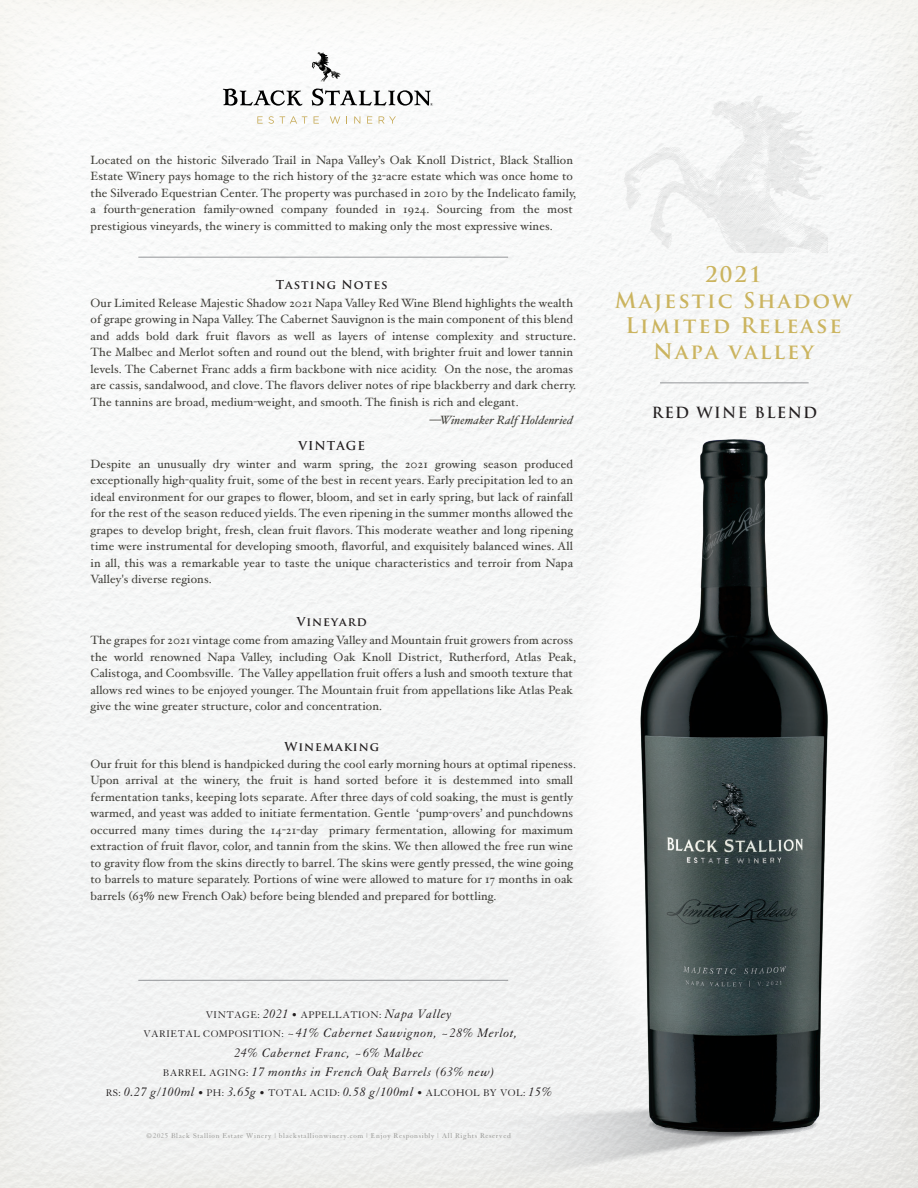
<style>
.page{position:relative;width:918px;height:1188px;background:#f5f7f6}
.page>*{position:absolute;margin:0;border:0;box-sizing:border-box;transform-origin:0 0}
.t1{font:700 21px/25.5px "Trajan Pro";letter-spacing:.1em;color:#cbb45f;text-align:center}
.t2{font:700 15px "Trajan Pro";letter-spacing:.09em;color:#231f20}
.t3{font:italic 13.5px/19.5px "Granjon LT Std";letter-spacing:.04em;color:#231f20;text-align:center}
.t4{font:12px/16.5px "Hoefler Text";letter-spacing:.01em;color:#42413b}
.t5{font:700 12px "Trajan Pro";letter-spacing:.08em;color:#231f20}
.t6{font:italic 12px "Hoefler Text";letter-spacing:.01em;color:#42413b}
.t7{font:10.5px "Granjon LT Std";letter-spacing:.04em;color:#231f20}
.t8{font:7.5px "Granjon LT Std";letter-spacing:.08em;color:#949491}
.s1{font-style:italic;font-size:13.5px}
.s2{font-style:normal;font-size:10.5px}
</style>
<div class="page">
<hr style="left:138px;top:980px;width:370px;height:1px;background:#939598">
<svg style="left:257px;top:116px;width:17px;height:8px"></svg>
<svg style="left:280px;top:116px;width:27px;height:8px"></svg>
<svg style="left:314px;top:116px;width:5px;height:8px"></svg>
<svg style="left:330px;top:116px;width:10px;height:8px"></svg>
<svg style="left:354px;top:116px;width:6px;height:8px"></svg>
<svg style="left:367px;top:116px;width:5px;height:8px"></svg>
<svg style="left:379px;top:116px;width:17px;height:8px"></svg>
<svg style="left:223px;top:89px;width:79px;height:17px"></svg>
<svg style="left:312px;top:52px;width:29px;height:29px"></svg>
<svg style="left:312px;top:89px;width:121px;height:17px"></svg>
<img style="left:635px;top:436px;width:198px;height:704px">
<hr style="left:138px;top:257px;width:370px;height:1px;background:#939598">
<hr style="left:660px;top:383px;width:149px;height:1px;background:#939598">
<p class="t4" style="left:91px;top:151px;width:487px">Located on the historic Silverado Trail in Napa Valley’s Oak Knoll District, Black Stallion Estate Winery pays homage to the rich history of the 32-acre estate which was once home to the Silverado Equestrian Center. The property was purchased in 2010 by the Indelicato family, a fourth-generation family-owned company founded in 1924. Sourcing from the most prestigious vineyards, the winery is committed to making only the most expressive wines.</p>
<p class="t5" style="left:276px;top:277px;width:113px">Tasting Notes</p>
<p class="t4" style="left:91px;top:295px;width:487px">Our Limited Release Majestic Shadow 2021 Napa Valley Red Wine Blend highlights the wealth of grape growing in Napa Valley. The Cabernet Sauvignon is the main component of this blend and adds bold dark fruit flavors as well as layers of intense complexity and structure.<br>The Malbec and Merlot soften and round out the blend, with brighter fruit and lower tannin levels. The Cabernet Franc adds a firm backbone with nice acidity. On the nose, the aromas are cassis, sandalwood, and clove. The flavors deliver notes of ripe blackberry and dark cherry.<br>The tannins are broad, medium-weight, and smooth. The finish is rich and elegant.</p>
<p class="t6" style="left:429px;top:413px;width:145px">—Winemaker Ralf Holdenried</p>
<p class="t5" style="left:299px;top:438px;width:68px">VINTAGE</p>
<p class="t4" style="left:91px;top:456px;width:484px;text-align:justify">Despite an unusually dry winter and warm spring, the 2021 growing season produced exceptionally high-quality fruit, some of the best in recent years. Early precipitation led to an ideal environment for our grapes to flower, bloom, and set in early spring, but lack of rainfall for the rest of the season reduced yields. The even ripening in the summer months allowed the grapes to develop bright, fresh, clean fruit flavors. This moderate weather and long ripening time were instrumental for developing smooth, flavorful, and exquisitely balanced wines. All in all, this was a remarkable year to taste the unique characteristics and terroir from Napa Valley's diverse regions.</p>
<p class="t5" style="left:297px;top:614px;width:72px">Vineyard</p>
<p class="t4" style="left:91px;top:632px;width:487px">The grapes for 2021 vintage come from amazing Valley and Mountain fruit growers from across the world renowned Napa Valley, including Oak Knoll District, Rutherford, Atlas Peak, Calistoga, and Coombsville. The Valley appellation fruit offers a lush and smooth texture that allows red wines to be enjoyed younger. The Mountain fruit from appellations like Atlas Peak give the wine greater structure, color and concentration.</p>
<p class="t5" style="left:284px;top:739px;width:96px">Winemaking</p>
<p class="t4" style="left:91px;top:755px;width:487px">Our fruit for this blend is handpicked during the cool early morning hours at optimal ripeness.<br>Upon arrival at the winery, the fruit is hand sorted before it is destemmed into small fermentation tanks, keeping lots separate. After three days of cold soaking, the must is gently warmed, and yeast was added to initiate fermentation. Gentle ‘pump-overs’ and punchdowns occurred many times during the 14-21-day primary fermentation, allowing for maximum extraction of fruit flavor, color, and tannin from the skins. We then allowed the free run wine to gravity flow from the skins directly to barrel. The skins were gently pressed, the wine going to barrels to mature separately. Portions of wine were allowed to mature for 17 months in oak barrels (63% new French Oak) before being blended and prepared for bottling.</p>
<h1 class="t1" style="left:615px;top:262px;width:239px">2021<br>Majestic Shadow<br>Limited Release<br>Napa valley</h1>
<p class="t2" style="left:652px;top:403px;width:167px">RED WINE BLEND</p>
<p class="t7" style="left:206px;top:1009px;width:248px">VINTAGE: <span class="s1">2021</span> • APPELLATION: <span class="s1">Napa Valley</span></p>
<p class="t3" style="left:144px;top:1024px;width:375px"><span class="s2">VARIETAL COMPOSITION:</span> ~41% Cabernet Sauvignon, ~28% Merlot,<br>24% Cabernet Franc, ~6% Malbec<br><span class="s2">BARREL AGING:</span> 17 months in French Oak Barrels (63% new)</p>
<p class="t7" style="left:106px;top:1087px;width:448px">RS: <span class="s1">0.27 g/100ml</span> • PH: <span class="s1">3.65g</span> • TOTAL ACID: <span class="s1">0.58 g/100ml</span> • ALCOHOL BY VOL: <span class="s1">15%</span></p>
<p class="t8" style="left:146px;top:1132px;width:366px">©2025 Black Stallion Estate Winery | blackstallionwinery.com | Enjoy Responsibly | All Rights Reserved</p>
</div>
